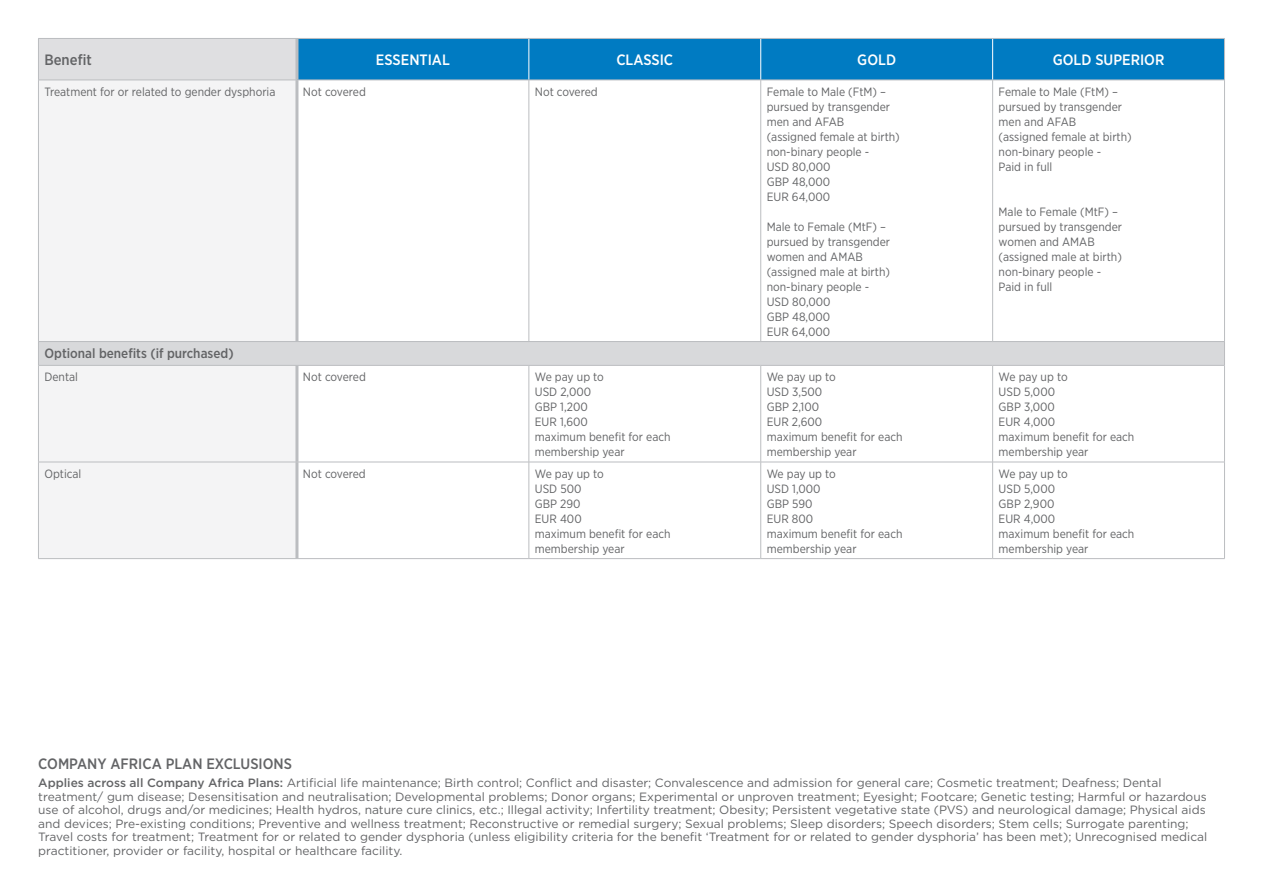
<style>
.page{position:relative;width:1263px;height:893px;background:#fff}
.page>*{position:absolute;margin:0;border:0;box-sizing:border-box;transform-origin:0 0}
.t1{font:500 15px "Gotham Narrow";color:#636466}
.t2{font:500 15px "Gotham Narrow";color:#fff}
.t3{font:500 13.5px "Gotham Narrow";color:#636466}
.t4{font:12px/13.5px "Gotham";color:#636466}
.t5{font:12px/15px "Gotham Narrow";color:#636466}
.s1{font-weight:500}
</style>
<div class="page">
<div style="left:38px;top:38px;width:259px;height:42px;background:#dfdfe1"></div>
<div style="left:298px;top:39px;width:926px;height:41px;background:#007bc2"></div>
<div style="left:39px;top:81px;width:256px;height:477px;background:#f4f4f5"></div>
<div style="left:38px;top:342px;width:1186px;height:23px;background:#d8d9db"></div>
<hr style="left:529px;top:39px;width:1px;height:41px;background:#fff">
<hr style="left:760px;top:39px;width:1px;height:41px;background:#fff">
<hr style="left:992px;top:39px;width:1px;height:41px;background:#fff">
<hr style="left:38px;top:39px;width:1px;height:41px;background:#bbbdc0">
<hr style="left:38px;top:38px;width:259px;height:1px;background:#bbbdc0">
<hr style="left:38px;top:80px;width:259px;height:1px;background:#bbbdc0">
<hr style="left:295px;top:39px;width:3px;height:41px;background:#bbbdc0">
<hr style="left:297px;top:38px;width:232px;height:1px;background:#bbbdc0">
<hr style="left:297px;top:80px;width:232px;height:1px;background:#bbbdc0">
<hr style="left:529px;top:38px;width:232px;height:1px;background:#bbbdc0">
<hr style="left:761px;top:38px;width:232px;height:1px;background:#bbbdc0">
<hr style="left:529px;top:80px;width:232px;height:1px;background:#bbbdc0">
<hr style="left:761px;top:80px;width:232px;height:1px;background:#bbbdc0">
<hr style="left:993px;top:38px;width:232px;height:1px;background:#bbbdc0">
<hr style="left:1224px;top:39px;width:1px;height:41px;background:#bbbdc0">
<hr style="left:993px;top:80px;width:232px;height:1px;background:#bbbdc0">
<hr style="left:38px;top:80px;width:1px;height:261px;background:#bbbdc0">
<hr style="left:295px;top:80px;width:3px;height:261px;background:#bbbdc0">
<hr style="left:529px;top:80px;width:1px;height:261px;background:#bbbdc0">
<hr style="left:760px;top:80px;width:1px;height:261px;background:#bbbdc0">
<hr style="left:992px;top:80px;width:1px;height:261px;background:#bbbdc0">
<hr style="left:1224px;top:80px;width:1px;height:261px;background:#bbbdc0">
<svg style="left:38px;top:342px;width:1px;height:23px"></svg>
<hr style="left:38px;top:341px;width:259px;height:1px;background:#bbbdc0">
<hr style="left:297px;top:341px;width:232px;height:1px;background:#bbbdc0">
<hr style="left:529px;top:341px;width:232px;height:1px;background:#bbbdc0">
<hr style="left:761px;top:341px;width:232px;height:1px;background:#bbbdc0">
<hr style="left:993px;top:341px;width:232px;height:1px;background:#bbbdc0">
<svg style="left:1224px;top:342px;width:1px;height:23px"></svg>
<hr style="left:38px;top:366px;width:1px;height:96px;background:#bbbdc0">
<hr style="left:38px;top:462px;width:1px;height:96px;background:#bbbdc0">
<hr style="left:38px;top:365px;width:259px;height:1px;background:#bbbdc0">
<hr style="left:38px;top:462px;width:259px;height:1px;background:#bbbdc0">
<hr style="left:295px;top:366px;width:3px;height:96px;background:#bbbdc0">
<hr style="left:295px;top:462px;width:3px;height:96px;background:#bbbdc0">
<hr style="left:297px;top:365px;width:232px;height:1px;background:#bbbdc0">
<hr style="left:297px;top:462px;width:232px;height:1px;background:#bbbdc0">
<hr style="left:529px;top:366px;width:1px;height:96px;background:#bbbdc0">
<hr style="left:529px;top:462px;width:1px;height:96px;background:#bbbdc0">
<hr style="left:529px;top:365px;width:232px;height:1px;background:#bbbdc0">
<hr style="left:761px;top:365px;width:232px;height:1px;background:#bbbdc0">
<hr style="left:993px;top:365px;width:232px;height:1px;background:#bbbdc0">
<hr style="left:760px;top:366px;width:1px;height:96px;background:#bbbdc0">
<hr style="left:992px;top:366px;width:1px;height:96px;background:#bbbdc0">
<hr style="left:1224px;top:366px;width:1px;height:96px;background:#bbbdc0">
<hr style="left:760px;top:462px;width:1px;height:96px;background:#bbbdc0">
<hr style="left:992px;top:462px;width:1px;height:96px;background:#bbbdc0">
<hr style="left:1224px;top:462px;width:1px;height:96px;background:#bbbdc0">
<hr style="left:529px;top:462px;width:232px;height:1px;background:#bbbdc0">
<hr style="left:761px;top:462px;width:232px;height:1px;background:#bbbdc0">
<hr style="left:993px;top:462px;width:232px;height:1px;background:#bbbdc0">
<hr style="left:38px;top:558px;width:259px;height:1px;background:#bbbdc0">
<hr style="left:297px;top:558px;width:232px;height:1px;background:#bbbdc0">
<hr style="left:529px;top:558px;width:232px;height:1px;background:#bbbdc0">
<hr style="left:761px;top:558px;width:232px;height:1px;background:#bbbdc0">
<hr style="left:993px;top:558px;width:232px;height:1px;background:#bbbdc0">
<p class="t1" style="left:44px;top:50px;width:49px">Benefit</p>
<p class="t2" style="left:376px;top:50px;width:75px">ESSENTIAL</p>
<p class="t2" style="left:616px;top:50px;width:58px">CLASSIC</p>
<p class="t2" style="left:857px;top:50px;width:40px">GOLD</p>
<p class="t2" style="left:1053px;top:50px;width:113px">GOLD SUPERIOR</p>
<p class="t5" style="left:44px;top:84px;width:232px">Treatment for or related to gender dysphoria</p>
<p class="t5" style="left:303px;top:84px;width:64px">Not covered</p>
<p class="t5" style="left:535px;top:84px;width:64px">Not covered</p>
<p class="t5" style="left:767px;top:84px;width:135px">Female to Male (FtM) – pursued by transgender men and AFAB<br>(assigned female at birth) non-binary people -<br>USD 80,000<br>GBP 48,000<br>EUR 64,000</p>
<p class="t5" style="left:767px;top:219px;width:125px">Male to Female (MtF) – pursued by transgender women and AMAB (assigned male at birth) non-binary people -<br>USD 80,000<br>GBP 48,000<br>EUR 64,000</p>
<p class="t5" style="left:999px;top:84px;width:135px">Female to Male (FtM) – pursued by transgender men and AFAB<br>(assigned female at birth) non-binary people -<br>Paid in full</p>
<p class="t5" style="left:999px;top:204px;width:125px">Male to Female (MtF) – pursued by transgender women and AMAB (assigned male at birth) non-binary people -<br>Paid in full</p>
<p class="t3" style="left:44px;top:345px;width:191px">Optional benefits (if purchased)</p>
<p class="t5" style="left:44px;top:369px;width:35px">Dental</p>
<p class="t5" style="left:303px;top:369px;width:64px">Not covered</p>
<p class="t5" style="left:535px;top:369px;width:137px">We pay up to<br>USD 2,000<br>GBP 1,200<br>EUR 1,600<br>maximum benefit for each membership year</p>
<p class="t5" style="left:767px;top:369px;width:137px">We pay up to<br>USD 3,500<br>GBP 2,100<br>EUR 2,600<br>maximum benefit for each membership year</p>
<p class="t5" style="left:999px;top:369px;width:137px">We pay up to<br>USD 5,000<br>GBP 3,000<br>EUR 4,000<br>maximum benefit for each membership year</p>
<p class="t5" style="left:44px;top:466px;width:38px">Optical</p>
<p class="t5" style="left:303px;top:466px;width:64px">Not covered</p>
<p class="t5" style="left:535px;top:466px;width:137px">We pay up to<br>USD 500<br>GBP 290<br>EUR 400<br>maximum benefit for each membership year</p>
<p class="t5" style="left:767px;top:466px;width:137px">We pay up to<br>USD 1,000<br>GBP 590<br>EUR 800<br>maximum benefit for each membership year</p>
<p class="t5" style="left:998px;top:466px;width:137px">We pay up to<br>USD 5,000<br>GBP 2,900<br>EUR 4,000<br>maximum benefit for each membership year</p>
<p class="t1" style="left:38px;top:755px;width:255px">COMPANY AFRICA PLAN EXCLUSIONS</p>
<p class="t4" style="left:38px;top:776px;width:1170px"><span class="s1">Applies across all Company Africa Plans:</span> Artificial life maintenance; Birth control; Conflict and disaster; Convalescence and admission for general care; Cosmetic treatment; Deafness; Dental treatment/ gum disease; Desensitisation and neutralisation; Developmental problems; Donor organs; Experimental or unproven treatment; Eyesight; Footcare; Genetic testing; Harmful or hazardous use of alcohol, drugs and/or medicines; Health hydros, nature cure clinics, etc.; Illegal activity; Infertility treatment; Obesity; Persistent vegetative state (PVS) and neurological damage; Physical aids and devices; Pre-existing conditions; Preventive and wellness treatment; Reconstructive or remedial surgery; Sexual problems; Sleep disorders; Speech disorders; Stem cells; Surrogate parenting; Travel costs for treatment; Treatment for or related to gender dysphoria (unless eligibility criteria for the benefit ‘Treatment for or related to gender dysphoria’ has been met); Unrecognised medical practitioner, provider or facility, hospital or healthcare facility.</p>
</div>
